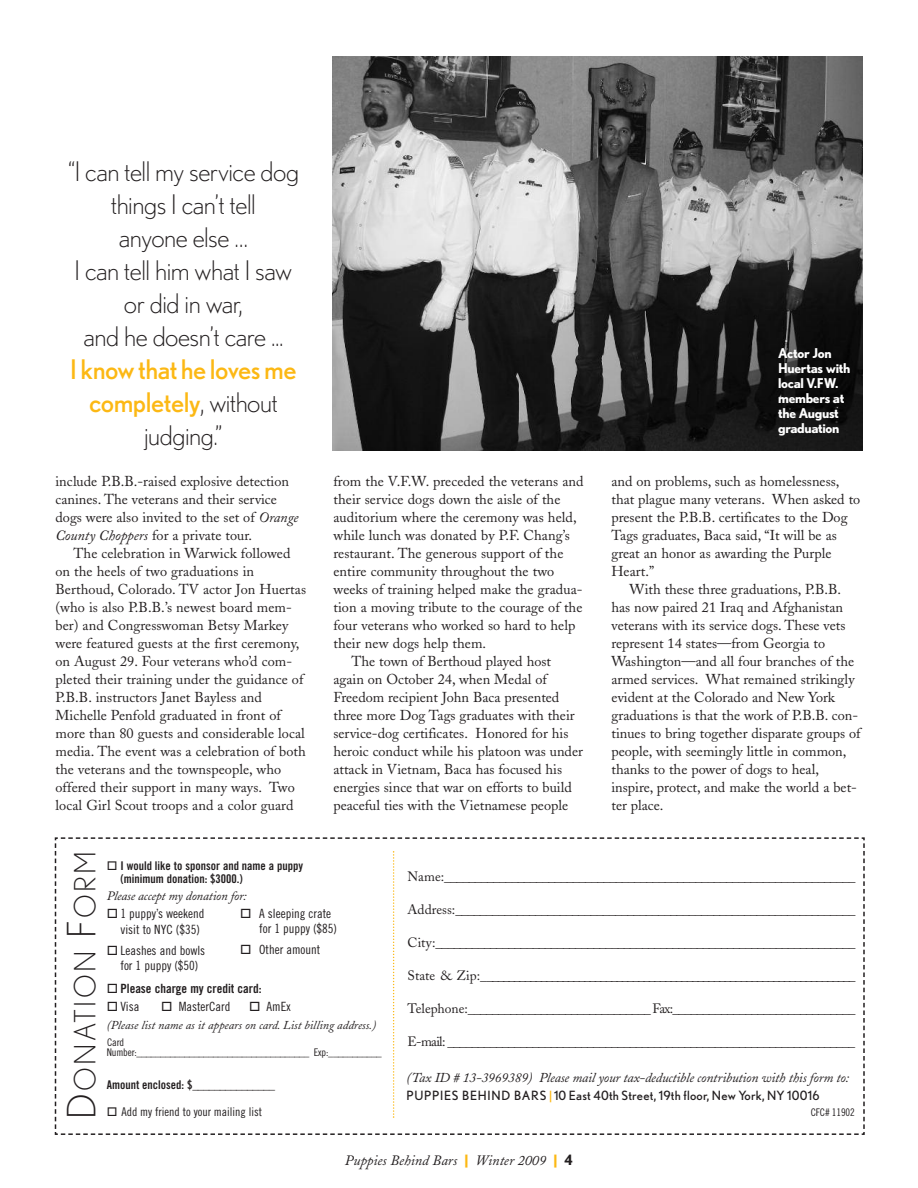
<style>
.page{position:relative;width:918px;height:1188px;background:#fff}
.page>*{position:absolute;margin:0;border:0;box-sizing:border-box;transform-origin:0 0}
.t1{font:300 29.25px "Nobel";letter-spacing:.08em;color:#231f20}
.t2{font:300 27px/33px "Nobel";letter-spacing:-.02em;color:#231f20;text-align:center}
.t3{font:27px/33px "Nobel";letter-spacing:-.02em;color:#fcb814;text-align:center}
.t4{font:14.25px/18px "Adobe Caslon";color:#231f20}
.t5{font:italic 14.25px "Adobe Caslon";color:#231f20}
.t6{font:13.5px "Adobe Caslon";color:#231f20}
.t7{font:italic 13.5px "Adobe Caslon";letter-spacing:-.01em;color:#231f20}
.t8{font:700 13.5px/15px "Nobel";letter-spacing:-.025em;color:#fff}
.t9{font:12.75px/15px "Trade Gothic Cond Eighteen";color:#231f20}
.t10{font:12.75px "Nobel";letter-spacing:.02em;color:#231f20}
.t11{font:italic 12.75px "Adobe Caslon";letter-spacing:-.01em;color:#231f20}
.t12{font:12.75px "Trade Gothic Bold Cond Twenty";color:#231f20}
.t13{font:12px/13.5px "Trade Gothic Bold Cond Twenty";color:#231f20}
.t14{font:italic 12px "Adobe Caslon";color:#231f20}
.t15{font:12px "Trade Gothic Cond Eighteen";color:#231f20}
.t16{font:10.5px "Trade Gothic Cond Eighteen";letter-spacing:-.015em;color:#231f20}
.s1{font-weight:300;color:#231f20}
.s2{font-style:italic}
.s3{font-size:39px}
.s4{color:#fcb814}
.s5{font-family:"Nobel";font-weight:700;font-style:normal;color:#fcb814}
.s6{font-family:"Nobel";font-weight:700;font-style:normal}
</style>
<div class="page">
<svg style="left:54px;top:837px;width:811px;height:298px"></svg>
<img style="left:333px;top:56px;width:530px;height:394px">
<h2 class="t2" style="left:68px;top:155px;width:233px">“I can tell my service dog things I can’t tell<br>anyone else …<br>I can tell him what I saw or did in war,<br>and he doesn’t care ...</h2>
<h2 class="t3" style="left:70px;top:353px;width:228px">I knowthat he lovesme completely<span class="s1">, without judging.”</span></h2>
<p class="t8" style="left:778px;top:346px;width:74px">Actor Jon<br>Huertas with local V.FW. members at the August graduation</p>
<p class="t4" style="left:55px;top:474px;width:245px">include P.B.B.-raised explosive detection canines. The veterans and their service dogs were also invited to the set of <span class="s2">Orange County Choppers</span> for a private tour.</p>
<p class="t4" style="left:55px;top:546px;width:252px;text-indent:18px">The celebration in Warwick followed on the heels of two graduations in Berthoud, Colorado. TV actor Jon Huertas (who is also P.B.B.’s newest board mem&shy;ber) and Congresswoman Betsy Markey were featured guests at the first ceremony, on August 29. Four veterans who’d com&shy;pleted their training under the guidance of P.B.B. instructors Janet Bayless and Michelle Penfold graduated in front of more than 80 guests and considerable local media. The event was a celebration of both the veterans and the townspeople, who offered their support in many ways. Two local Girl Scout troops and a color guard</p>
<p class="t4" style="left:333px;top:474px;width:252px">from the V.F.W. preceded the veterans and</p>
<p class="t4" style="left:333px;top:492px;width:228px">their service dogs down the aisle of the</p>
<p class="t4" style="left:333px;top:510px;width:245px">auditorium where the ceremony was held,</p>
<p class="t4" style="left:333px;top:528px;width:238px">while lunch was donated by P.F. Chang’s</p>
<p class="t4" style="left:333px;top:546px;width:231px">restaurant. The generous support of the</p>
<p class="t4" style="left:333px;top:564px;width:222px">entire community throughout the two</p>
<p class="t4" style="left:333px;top:582px;width:251px">weeks of training helped make the gradua-</p>
<p class="t4" style="left:333px;top:600px;width:250px">tion a moving tribute to the courage of the</p>
<p class="t4" style="left:333px;top:618px;width:244px">four veterans who worked so hard to help</p>
<p class="t4" style="left:333px;top:636px;width:154px">their new dogs help them.</p>
<p class="t4" style="left:352px;top:654px;width:201px">The town of Berthoud played host</p>
<p class="t4" style="left:333px;top:672px;width:215px">again on October 24, when Medal of</p>
<p class="t4" style="left:333px;top:690px;width:227px">Freedom recipient John Baca presented</p>
<p class="t4" style="left:333px;top:708px;width:243px">three more Dog Tags graduates with their</p>
<p class="t4" style="left:333px;top:726px;width:236px">service-dog certificates. Honored for his</p>
<p class="t4" style="left:333px;top:744px;width:251px">heroic conduct while his platoon was under</p>
<p class="t4" style="left:333px;top:762px;width:230px">attack in Vietnam, Baca has focused his</p>
<p class="t4" style="left:333px;top:780px;width:240px">energies since that war on efforts to build</p>
<p class="t4" style="left:333px;top:798px;width:236px">peaceful ties with the Vietnamese people</p>
<p class="t4" style="left:611px;top:474px;width:250px">and on problems, such as homelessness, that plague many veterans. When asked to present the P.B.B. certificates to the Dog Tags graduates, Baca said, “It will be as great an honor as awarding the Purple Heart.”</p>
<p class="t4" style="left:611px;top:582px;width:251px;text-indent:18px">With these three graduations, P.B.B. has now paired 21 Iraq and Afghanistan veterans with its service dogs. These vets represent 14 states—from Georgia to Washington—and all four branches of the armed services. What remained strikingly evident at the Colorado and New York graduations is that the work of P.B.B. con&shy;tinues to bring together disparate groups of people, with seemingly little in common, thanks to the power of dogs to heal, inspire, protect, and make the world a bet&shy;ter place.</p>
<h1 class="t1" style="left:68px;top:1119px;width:269px;rotate:-90deg"><span class="s3">D</span>ONATION <span class="s3">F</span>ORM</h1>
<p class="t13" style="left:120px;top:860px;width:184px;text-indent:-14px">□ I would like to sponsor and name a puppy (minimum donation: $3000.)</p>
<p class="t11" style="left:107px;top:891px;width:141px">Please accept my donation for:</p>
<p class="t9" style="left:120px;top:906px;width:85px;line-height:16.5px;text-indent:-14px">□ 1 puppy’s weekend visit to NYC ($35)</p>
<p class="t9" style="left:107px;top:944px;width:100px;text-align:center">□ Leashes and bowls for 1 puppy ($50)</p>
<p class="t12" style="left:107px;top:984px;width:156px">□ Please charge my credit card:</p>
<p class="t9" style="left:107px;top:1000px;width:34px">□ Visa</p>
<p class="t9" style="left:161px;top:1000px;width:71px">□ MasterCard</p>
<p class="t9" style="left:249px;top:1000px;width:43px">□ AmEx</p>
<p class="t14" style="left:107px;top:1021px;width:271px">(Please list name as it appears on card. List billing address.)</p>
<p class="t16" style="left:107px;top:1048px;width:276px">Number:____________________________________ Exp:___________</p>
<p class="t13" style="left:107px;top:1079px;width:170px">Amount enclosed: $_______________</p>
<p class="t15" style="left:107px;top:1107px;width:157px">□ Add my friend to your mailing list</p>
<p class="t9" style="left:259px;top:907px;width:79px;text-indent:-19px">□ A sleeping crate for 1 puppy ($85)</p>
<p class="t9" style="left:240px;top:943px;width:82px">□ Other amount</p>
<p class="t16" style="left:107px;top:1039px;width:19px">Card</p>
<p class="t6" style="left:408px;top:871px;width:449px">Name:___________________________________________________________________</p>
<p class="t6" style="left:408px;top:904px;width:449px">Address:_________________________________________________________________</p>
<p class="t6" style="left:408px;top:937px;width:449px">City:_____________________________________________________________________</p>
<p class="t6" style="left:408px;top:970px;width:449px">State &amp; Zip:_____________________________________________________________________</p>
<p class="t6" style="left:408px;top:1003px;width:449px">Telephone:______________________________ Fax:______________________________</p>
<p class="t6" style="left:408px;top:1036px;width:449px">E-mail: ___________________________________________________________________</p>
<p class="t7" style="left:407px;top:1073px;width:444px">(Tax ID # 13-3969389) Please mail your tax-deductible contribution with this form to:</p>
<p class="t10" style="left:407px;top:1088px;width:414px">PUPPIES BEHIND BARS <span class="s4">|</span>10 East 40th Street, 19th floor, New York, NY 10016</p>
<p class="t16" style="left:811px;top:1108px;width:45px">CFC# 11902</p>
<p class="t5" style="left:345px;top:1155px;width:230px">Puppies Behind Bars <span class="s5">|</span> Winter 2009 <span class="s5">|</span> <span class="s6">4</span></p>
</div>
